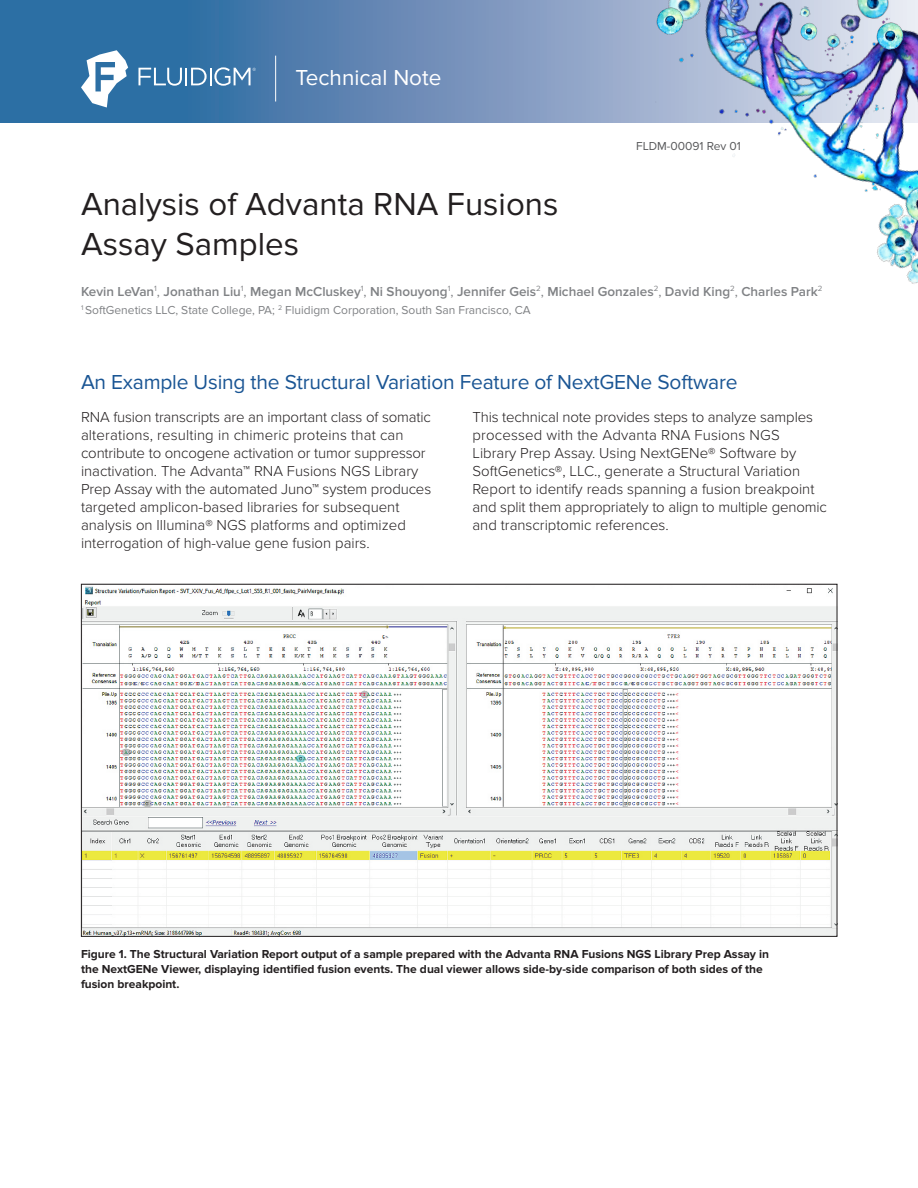
<style>
.page{position:relative;width:918px;height:1188px;background:#fff}
.page>*{position:absolute;margin:0;border:0;box-sizing:border-box;transform-origin:0 0}
.t1{font:33px/39.6px "Proxima Nova";color:#231f20}
.t2{font:22.5px "Proxima Nova";color:#fff}
.t3{font:21px "Proxima Nova";letter-spacing:-.01em;color:#1a5594}
.t4{font:300 15px/18px "Proxima Nova";color:#231f20}
.t5{font:600 13.5px "Proxima Nova";color:#808285}
.t6{font:700 12px/15px "Proxima Nova";color:#231f20}
.t7{font:12px "Proxima Nova";color:#808285}
.t8{font:12px "Proxima Nova";color:#57585a}
.s1{font-weight:400}
</style>
<div class="page">
<svg style="left:0;top:0;width:617px;height:122px;background:#5884b2"></svg>
<svg style="left:81px;top:50px;width:47px;height:58px"></svg>
<svg style="left:138px;top:67px;width:118px;height:19px"></svg>
<hr style="left:275px;top:56px;width:1px;height:46px;background:#fff">
<img style="left:617px;top:0;width:301px;height:178px">
<img style="left:847px;top:163px;width:71px;height:121px">
<img style="left:856px;top:0;width:36px;height:21px">
<img style="left:836px;top:5px;width:31px;height:31px">
<img style="left:788px;top:0;width:21px;height:46px">
<img style="left:826px;top:32px;width:16px;height:17px">
<svg style="left:799px;top:5px;width:13px;height:13px"></svg>
<img style="left:875px;top:21px;width:30px;height:29px">
<img style="left:662px;top:0;width:47px;height:28px">
<img style="left:655px;top:7px;width:30px;height:29px">
<img style="left:799px;top:23px;width:18px;height:17px">
<img style="left:83px;top:586px;width:752px;height:349px">
<p class="t2" style="left:296px;top:65px;width:147px">Technical Note</p>
<p class="t1" style="left:81px;top:185px;width:479px">Analysis of Advanta RNA Fusions<br>Assay Samples</p>
<p class="t8" style="left:636px;top:139px;width:106px">FLDM-00091 Rev 01</p>
<p class="t5" style="left:81px;top:284px;width:743px">Kevin LeVan<sup>1</sup><span class="s1">,</span> Jonathan Liu<sup>1</sup><span class="s1">,</span> Megan McCluskey<sup>1</sup><span class="s1">,</span> Ni Shouyong<sup>1</sup><span class="s1">,</span> Jennifer Geis<sup>2</sup><span class="s1">,</span> Michael Gonzales<sup>2</sup><span class="s1">,</span> David King<sup>2</sup><span class="s1">,</span> Charles Park<sup>2</sup></p>
<p class="t7" style="left:81px;top:303px;width:451px"><sup>1</sup> SoftGenetics LLC, State College, PA; <sup>2</sup> Fluidigm Corporation, South San Francisco, CA</p>
<p class="t3" style="left:81px;top:370px;width:658px">An Example Using the Structural Variation Feature of NextGENe Software</p>
<p class="t4" style="left:81px;top:407px;width:352px">RNA fusion transcripts are an important class of somatic alterations, resulting in chimeric proteins that can contribute to oncogene activation or tumor suppressor inactivation. The Advanta™ RNA Fusions NGS Library Prep Assay with the automated Juno™ system produces targeted amplicon-based libraries for subsequent analysis on Illumina® NGS platforms and optimized interrogation of high-value gene fusion pairs.</p>
<p class="t4" style="left:472px;top:407px;width:356px">This technical note provides steps to analyze samples processed with the Advanta RNA Fusions NGS Library Prep Assay. Using NextGENe® Software by SoftGenetics®, LLC., generate a Structural Variation Report to identify reads spanning a fusion breakpoint and split them appropriately to align to multiple genomic and transcriptomic references.</p>
<p class="t6" style="left:81px;top:947px;width:690px">Figure 1. The Structural Variation Report output of a sample prepared with the Advanta RNA Fusions NGS Library Prep Assay in the NextGENe Viewer, displaying identified fusion events. The dual viewer allows side-by-side comparison of both sides of the fusion breakpoint.</p>
</div>
